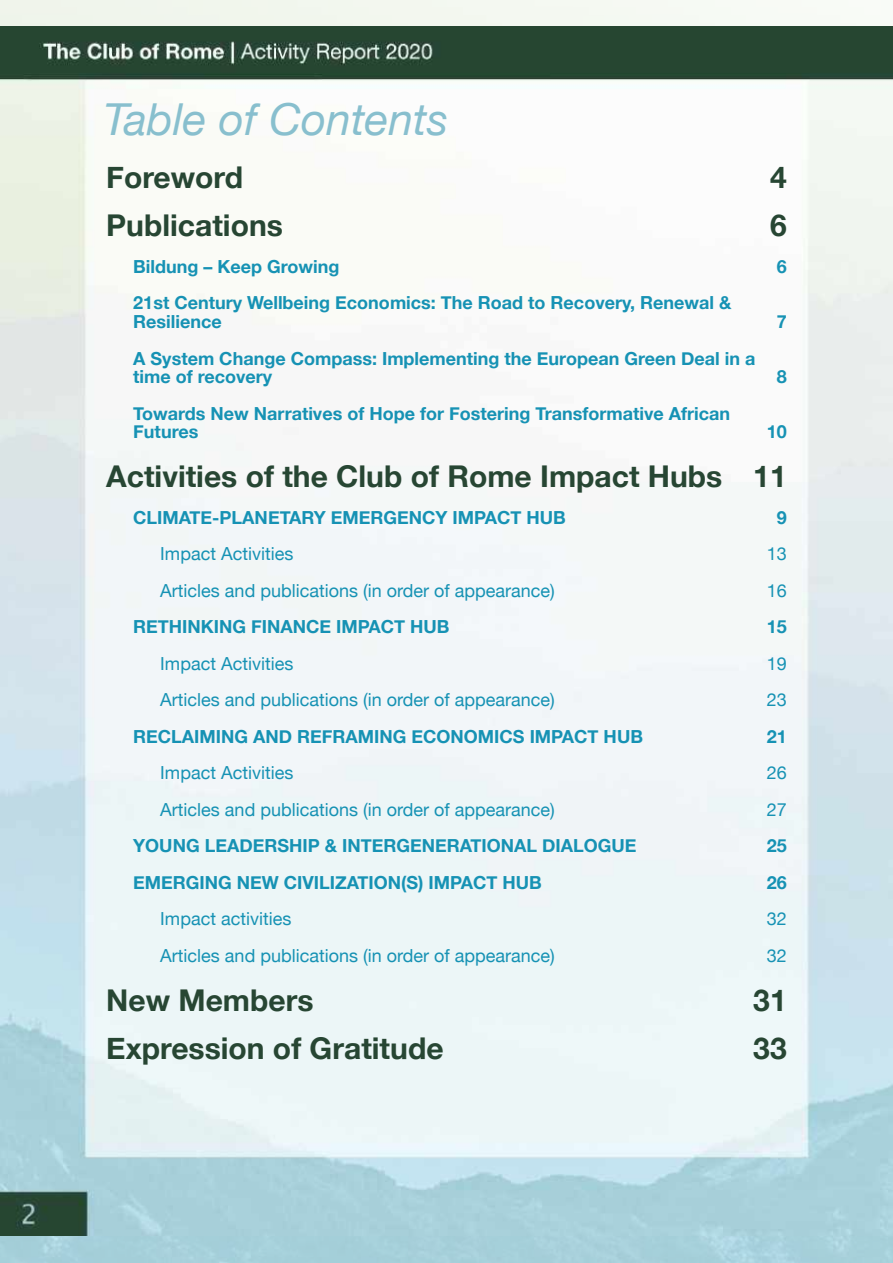
<style>
.page{position:relative;width:893px;height:1263px;background:#fff}
.page>*{position:absolute;margin:0;border:0;box-sizing:border-box;transform-origin:0 0}
.t1{font:italic 44.1px "Helvetica Neue";color:#88bfce}
.t2{font:700 30px "Helvetica Neue";color:#274633}
.t3{font:700 18px/18.5px "Helvetica Neue";color:#1692b4}
.t4{font:18px "Helvetica Neue";color:#1692b4}
</style>
<div class="page">
<img style="left:0;top:0;width:893px;height:1263px">
<img style="left:0;top:27px;width:893px;height:1209px">
<h1 class="t1" style="left:104px;top:93px;width:346px">Table of Contents</h1>
<h2 class="t2" style="left:106px;top:158px;width:138px">Foreword</h2>
<h2 class="t2" style="left:770px;top:158px;width:18px">4</h2>
<h2 class="t2" style="left:106px;top:207px;width:178px">Publications</h2>
<h2 class="t2" style="left:770px;top:207px;width:18px">6</h2>
<p class="t3" style="left:133px;top:257px;width:208px">Bildung – Keep Growing</p>
<p class="t3" style="left:777px;top:257px;width:12px">6</p>
<p class="t3" style="left:133px;top:293px;width:600px">21st Century Wellbeing Economics: The Road to Recovery, Renewal &amp;<br>Resilience</p>
<p class="t3" style="left:777px;top:312px;width:12px">7</p>
<p class="t3" style="left:133px;top:348px;width:623px">A System Change Compass: Implementing the European Green Deal in a time of recovery</p>
<p class="t3" style="left:777px;top:367px;width:12px">8</p>
<p class="t3" style="left:133px;top:403px;width:598px">Towards New Narratives of Hope for Fostering Transformative African<br>Futures</p>
<p class="t3" style="left:767px;top:422px;width:22px">10</p>
<h2 class="t2" style="left:106px;top:458px;width:682px">Activities of the Club of Rome Impact Hubs 11</h2>
<p class="t3" style="left:133px;top:507px;width:434px">CLIMATE-PLANETARY EMERGENCY IMPACT HUB</p>
<p class="t3" style="left:777px;top:507px;width:12px">9</p>
<p class="t4" style="left:160px;top:543px;width:135px">Impact Activities</p>
<p class="t4" style="left:767px;top:543px;width:22px">13</p>
<p class="t4" style="left:160px;top:579px;width:396px">Articles and publications (in order of appearance)</p>
<p class="t4" style="left:767px;top:579px;width:22px">16</p>
<p class="t3" style="left:133px;top:617px;width:318px">RETHINKING FINANCE IMPACT HUB</p>
<p class="t3" style="left:767px;top:617px;width:22px">15</p>
<p class="t4" style="left:160px;top:652px;width:135px">Impact Activities</p>
<p class="t4" style="left:767px;top:652px;width:22px">19</p>
<p class="t4" style="left:160px;top:689px;width:396px">Articles and publications (in order of appearance)</p>
<p class="t4" style="left:767px;top:689px;width:22px">23</p>
<p class="t3" style="left:133px;top:726px;width:511px">RECLAIMING AND REFRAMING ECONOMICS IMPACT HUB</p>
<p class="t3" style="left:767px;top:726px;width:22px">21</p>
<p class="t4" style="left:160px;top:762px;width:135px">Impact Activities</p>
<p class="t4" style="left:767px;top:762px;width:22px">26</p>
<p class="t4" style="left:160px;top:798px;width:396px">Articles and publications (in order of appearance)</p>
<p class="t4" style="left:767px;top:798px;width:22px">27</p>
<p class="t3" style="left:133px;top:836px;width:505px">YOUNG LEADERSHIP &amp; INTERGENERATIONAL DIALOGUE</p>
<p class="t3" style="left:767px;top:836px;width:22px">25</p>
<p class="t3" style="left:133px;top:873px;width:410px">EMERGING NEW CIVILIZATION(S) IMPACT HUB</p>
<p class="t3" style="left:767px;top:873px;width:22px">26</p>
<p class="t4" style="left:160px;top:908px;width:133px">Impact activities</p>
<p class="t4" style="left:767px;top:908px;width:22px">32</p>
<p class="t4" style="left:160px;top:944px;width:396px">Articles and publications (in order of appearance)</p>
<p class="t4" style="left:767px;top:944px;width:22px">32</p>
<h2 class="t2" style="left:106px;top:981px;width:209px">New Members</h2>
<h2 class="t2" style="left:753px;top:981px;width:35px">31</h2>
<h2 class="t2" style="left:106px;top:1030px;width:339px">Expression of Gratitude</h2>
<h2 class="t2" style="left:753px;top:1030px;width:35px">33</h2>
</div>
